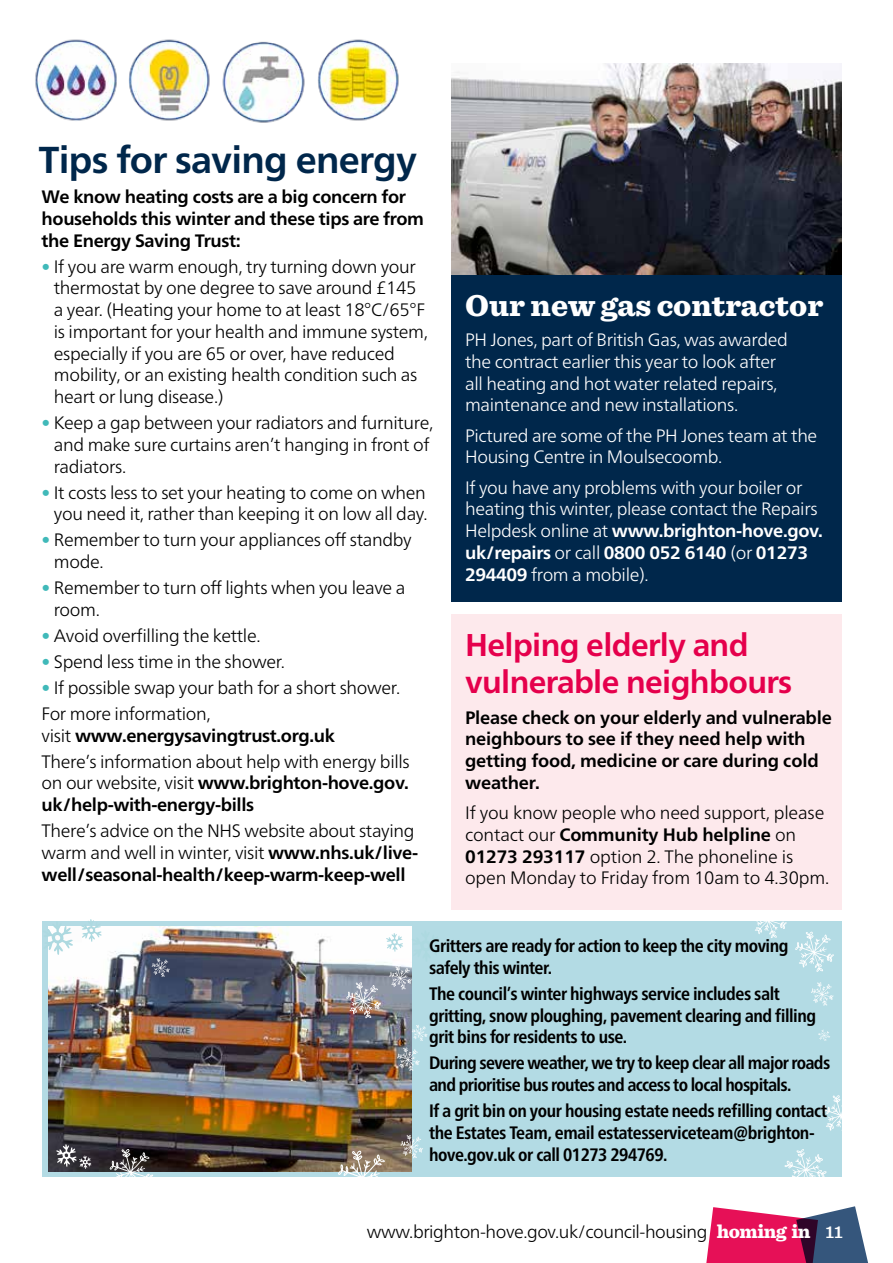
<style>
.page{position:relative;width:893px;height:1263px;background:#fff}
.page>*{position:absolute;margin:0;border:0;box-sizing:border-box;transform-origin:0 0}
.t1{font:700 37.5px "Frutiger Neue LT Pro";letter-spacing:-.02em;color:#00274b}
.t2{font:700 31.5px/37.5px "Frutiger Neue LT Pro";letter-spacing:-.02em;color:#e5004c}
.t3{font:900 31.5px "Sentinel";color:#fff}
.t4{font:300 18px/21.8px "Frutiger Neue LT Pro";letter-spacing:-.02em;color:#000}
.t5{font:700 condensed 18px/21.8px "Frutiger Neue LT Pro";letter-spacing:-.025em;color:#000}
.t6{font:300 18px/21.8px "Frutiger Neue LT Pro";letter-spacing:-.02em;color:#fff}
.t7{font:700 18px/21.8px "Frutiger Neue LT Pro";letter-spacing:-.02em;color:#000}
.s1{color:#40b9b9}
.s2{font-weight:700}
.s3{font-weight:300}
.s4{font-family:"Sentinel";font-weight:900;font-size:19.5px;color:#fff}
.s5{font-family:"Sentinel";font-weight:600;color:#fff}
</style>
<div class="page">
<div style="left:451px;top:264px;width:391px;height:337px;background:#00274b"></div>
<div style="left:42px;top:921px;width:800px;height:256px;background:#b3dbe4"></div>
<svg style="left:706px;top:1206px;width:162px;height:57px"></svg>
<img style="left:49px;top:927px;width:363px;height:244px">
<img style="left:128px;top:39px;width:82px;height:82px">
<img style="left:35px;top:39px;width:82px;height:82px">
<img style="left:317px;top:39px;width:82px;height:82px">
<img style="left:222px;top:41px;width:83px;height:82px">
<img style="left:451px;top:64px;width:391px;height:211px">
<svg style="left:48px;top:926px;width:25px;height:29px"></svg>
<svg style="left:795px;top:931px;width:39px;height:41px"></svg>
<svg style="left:81px;top:919px;width:21px;height:23px"></svg>
<svg style="left:56px;top:1144px;width:35px;height:25px"></svg>
<svg style="left:412px;top:1025px;width:15px;height:16px"></svg>
<svg style="left:397px;top:1047px;width:23px;height:24px"></svg>
<svg style="left:811px;top:982px;width:22px;height:24px"></svg>
<svg style="left:401px;top:1135px;width:22px;height:23px"></svg>
<svg style="left:338px;top:1150px;width:51px;height:27px"></svg>
<svg style="left:110px;top:1149px;width:43px;height:28px"></svg>
<svg style="left:152px;top:958px;width:18px;height:19px"></svg>
<img style="left:346px;top:930px;width:66px;height:88px">
<svg style="left:784px;top:1149px;width:43px;height:28px"></svg>
<svg style="left:818px;top:1029px;width:12px;height:12px"></svg>
<svg style="left:751px;top:909px;width:36px;height:29px"></svg>
<svg style="left:822px;top:1095px;width:20px;height:36px"></svg>
<div style="left:451px;top:614px;width:391px;height:295px;background:#fde9ec"></div>
<h1 class="t1" style="left:38px;top:138px;width:380px">Tips for saving energy</h1>
<p class="t7" style="left:42px;top:186px;width:384px">We know heating costs are a big concern for households this winter and these tips are from the Energy Saving Trust:</p>
<p class="t4" style="left:54px;top:255px;width:376px;text-indent:-12px"><span class="s1">•</span> If you are warm enough, try turning down your thermostat by one degree to save around £145 a year. (Heating your home to at least 18°C/65°F is important for your health and immune system, especially if you are 65 or over, have reduced mobility, or an existing health condition such as heart or lung disease.)</p>
<p class="t4" style="left:54px;top:412px;width:381px;text-indent:-12px"><span class="s1">•</span> Keep a gap between your radiators and furniture, and make sure curtains aren’t hanging in front of radiators.</p>
<p class="t4" style="left:42px;top:481px;width:388px;text-align:right"><span class="s1">•</span> It costs less to set your heating to come on when you need it, rather than keeping it on low all day.</p>
<p class="t4" style="left:54px;top:529px;width:359px;text-indent:-12px"><span class="s1">•</span> Remember to turn your appliances off standby mode.</p>
<p class="t4" style="left:54px;top:577px;width:353px;text-indent:-12px"><span class="s1">•</span> Remember to turn off lights when you leave a room.</p>
<p class="t4" style="left:42px;top:625px;width:220px"><span class="s1">•</span> Avoid overfilling the kettle.</p>
<p class="t4" style="left:42px;top:651px;width:245px"><span class="s1">•</span> Spend less time in the shower.</p>
<p class="t4" style="left:42px;top:674px;width:360px;line-height:26px"><span class="s1">•</span> If possible swap your bath for a short shower.<br>For more information,</p>
<p class="t4" style="left:42px;top:722px;width:370px;line-height:26px">visit <span class="s2">www.energysavingtrust.org.uk<br></span>There’s information about help with energy bills</p>
<p class="t7" style="left:42px;top:772px;width:369px"><span class="s3">on our website, visit</span> www.brighton-hove.gov. uk/help-with-energy-bills</p>
<p class="t4" style="left:42px;top:820px;width:378px">There’s advice on the NHS website about staying warm and well in winter, visit <span class="s2">www.nhs.uk/live&shy;well/seasonal-health/keep-warm-keep-well</span></p>
<h2 class="t3" style="left:465px;top:280px;width:360px">Our new gas contractor</h2>
<p class="t6" style="left:465px;top:329px;width:324px">PH Jones, part of British Gas, was awarded the contract earlier this year to look after all heating and hot water related repairs, maintenance and new installations.</p>
<p class="t6" style="left:465px;top:424px;width:354px">Pictured are some of the PH Jones team at the<br>Housing Centre in Moulsecoomb.</p>
<p class="t6" style="left:465px;top:476px;width:359px">If you have any problems with your boiler or heating this winter, please contact the Repairs Helpdesk online at <span class="s2">www.brighton-hove.gov. uk/repairs</span> or call <span class="s2">0800 052 6140</span> (or <span class="s2">01273<br>294409</span> from a mobile).</p>
<h2 class="t2" style="left:465px;top:626px;width:329px">Helping elderly and vulnerable neighbours</h2>
<p class="t7" style="left:465px;top:706px;width:368px">Please check on your elderly and vulnerable neighbours to see if they need help with getting food, medicine or care during cold weather.</p>
<p class="t4" style="left:465px;top:802px;width:366px">If you know people who need support, please contact our <span class="s2">Community Hub helpline</span> on <span class="s2">01273 293117</span> option 2. The phoneline is open Monday to Friday from 10am to 4.30pm.</p>
<p class="t5" style="left:429px;top:935px;width:361px">Gritters are ready for action to keep the city moving safely this winter.</p>
<p class="t5" style="left:429px;top:982px;width:389px">The council’s winter highways service includes salt gritting, snow ploughing, pavement clearing and filling grit bins for residents to use.</p>
<p class="t5" style="left:429px;top:1052px;width:403px">During severe weather, we try to keep clear all major roads and prioritise bus routes and access to local hospitals.</p>
<p class="t5" style="left:429px;top:1100px;width:399px">If a grit bin on your housing estate needs refilling contact the Estates Team, email estatesserviceteam@brighton&shy;hove.gov.uk or call 01273 294769.</p>
<p class="t4" style="left:367px;top:1220px;width:477px">www.brighton-hove.gov.uk/council-housing <span class="s4">homing in</span> <span class="s5">11</span></p>
</div>
